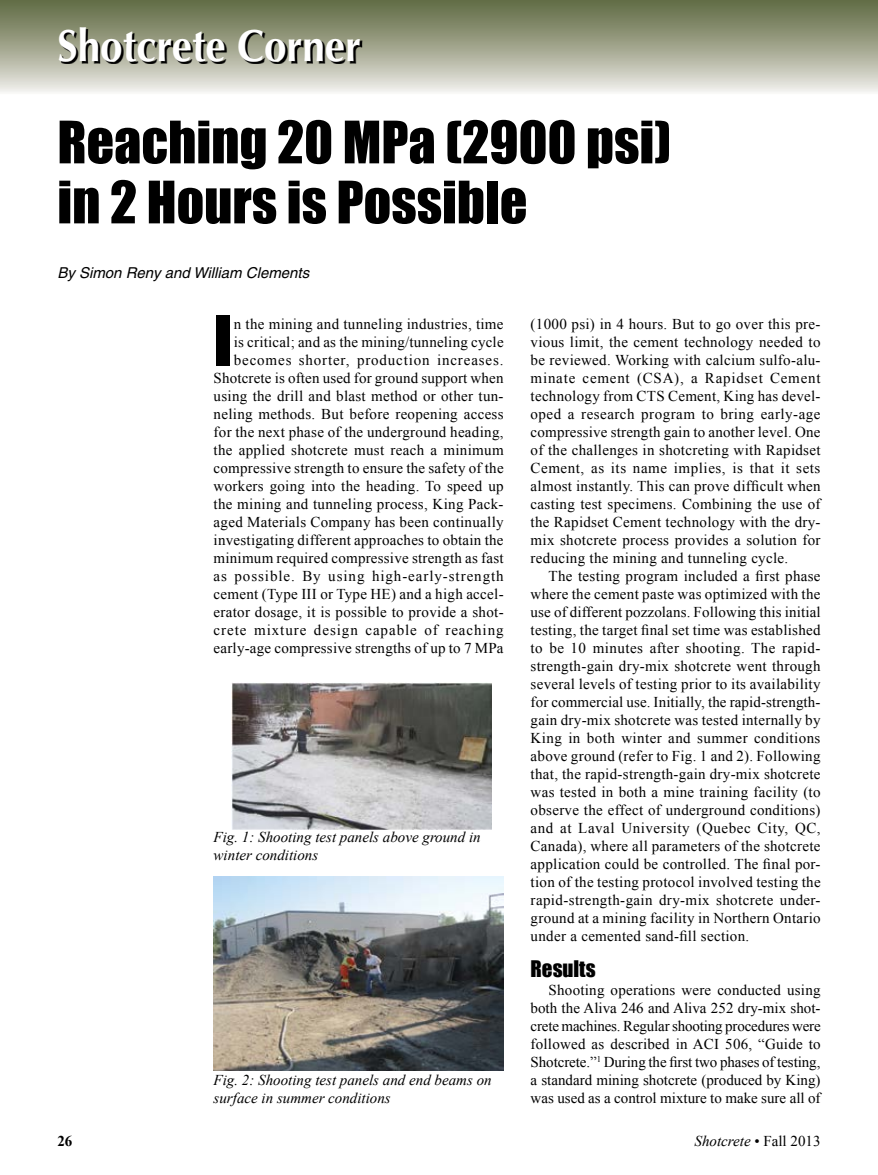
<style>
.page{position:relative;width:878px;height:1175px;background:#fff}
.page>*{position:absolute;margin:0;border:0;box-sizing:border-box;transform-origin:0 0}
.t1{font:63.6px "Impact";color:#000}
.t2{font:54px/60px "Impact";color:#000}
.t3{font:700 45px "Optima";color:#fff;scale:.9 1}
.t4{font:21px "Impact";color:#000}
.t5{font:15px/18px "Times New Roman";letter-spacing:.02em;color:#000;text-align:justify}
.t6{font:italic 15px/18px "Times New Roman";color:#000}
.t7{font:italic 15px "Helvetica";color:#000}
.t8{font:700 15px "Times New Roman";color:#000}
.s1{font-style:normal}
</style>
<div class="page">
<div style="left:0;top:0;width:878px;height:94px;background:linear-gradient(to bottom,#5b653c,#eeece7)"></div>
<svg style="left:61px;top:29px;width:301px;height:35px;background:#6c6e5d"></svg>
<img style="left:232px;top:682px;width:260px;height:147px">
<img style="left:213px;top:876px;width:290px;height:194px">
<h3 class="t3" style="left:57px;top:20px;width:339px">Shotcrete Corner</h3>
<h2 class="t2" style="left:57px;top:111px;width:615px">Reaching 20 MPa (2900 psi) in 2 Hours is Possible</h2>
<p class="t7" style="left:57px;top:264px;width:253px">By Simon Reny and William Clements</p>
<h1 class="t1" style="left:214px;top:291px;width:20px">I</h1>
<p class="t5" style="left:214px;top:315px;width:291px;text-align:right">n the mining and tunneling industries, time<br>is critical; and as the mining/tunneling cycle becomes shorter, production increases.<br>Shotcrete is often used for ground support when using the drill and blast method or other tun&shy;neling methods. But before reopening access for the next phase of the underground heading, the applied shotcrete must reach a minimum compressive strength to ensure the safety of the workers going into the heading. To speed up the mining and tunneling process, King Pack&shy;aged Materials Company has been continually investigating different approaches to obtain the minimum required compressive strength as fast as possible. By using high-early-strength cement (Type III or Type HE) and a high accel&shy;erator dosage, it is possible to provide a shot&shy;crete mixture design capable of reaching early-age compressive strengths of up to 7 MPa</p>
<p class="t5" style="left:530px;top:315px;width:291px">(1000 psi) in 4 hours. But to go over this pre&shy;vious limit, the cement technology needed to be reviewed. Working with calcium sulfo-alu&shy;minate cement (CSA), a Rapidset Cement technology from CTS Cement, King has devel&shy;oped a research program to bring early-age compressive strength gain to another level. One of the challenges in shotcreting with Rapidset Cement, as its name implies, is that it sets almost instantly. This can prove difficult when casting test specimens. Combining the use of the Rapidset Cement technology with the dry&shy;mix shotcrete process provides a solution for reducing the mining and tunneling cycle.</p>
<p class="t5" style="left:530px;top:567px;width:291px;text-indent:18px">The testing program included a first phase where the cement paste was optimized with the use of different pozzolans. Following this initial testing, the target final set time was established to be 10 minutes after shooting. The rapid&shy;strength-gain dry-mix shotcrete went through several levels of testing prior to its availability for commercial use. Initially, the rapid-strength&shy;gain dry-mix shotcrete was tested internally by King in both winter and summer conditions above ground (refer to Fig. 1 and 2). Following that, the rapid-strength-gain dry-mix shotcrete was tested in both a mine training facility (to observe the effect of underground conditions) and at Laval University (Quebec City, QC, Canada), where all parameters of the shotcrete application could be controlled. The final por&shy;tion of the testing protocol involved testing the rapid-strength-gain dry-mix shotcrete under&shy;ground at a mining facility in Northern Ontario under a cemented sand-fill section.</p>
<h3 class="t4" style="left:530px;top:952px;width:66px">Results</h3>
<p class="t5" style="left:530px;top:981px;width:291px;text-indent:18px">Shooting operations were conducted using both the Aliva 246 and Aliva 252 dry-mix shot&shy;crete machines. Regular shooting procedures were followed as described in ACI 506, “Guide to Shotcrete.”<sup>1</sup> During the first two phases of testing, a standard mining shotcrete (produced by King) was used as a control mixture to make sure all of</p>
<p class="t6" style="left:214px;top:827px;width:268px">Fig. 1: Shooting test panels above ground in winter conditions</p>
<p class="t6" style="left:214px;top:1070px;width:279px">Fig. 2: Shooting test panels and end beams on surface in summer conditions</p>
<p class="t8" style="left:57px;top:1130px;width:16px">26</p>
<p class="t6" style="left:694px;top:1131px;width:127px">Shotcrete <span class="s1">• Fall 2013</span></p>
</div>
